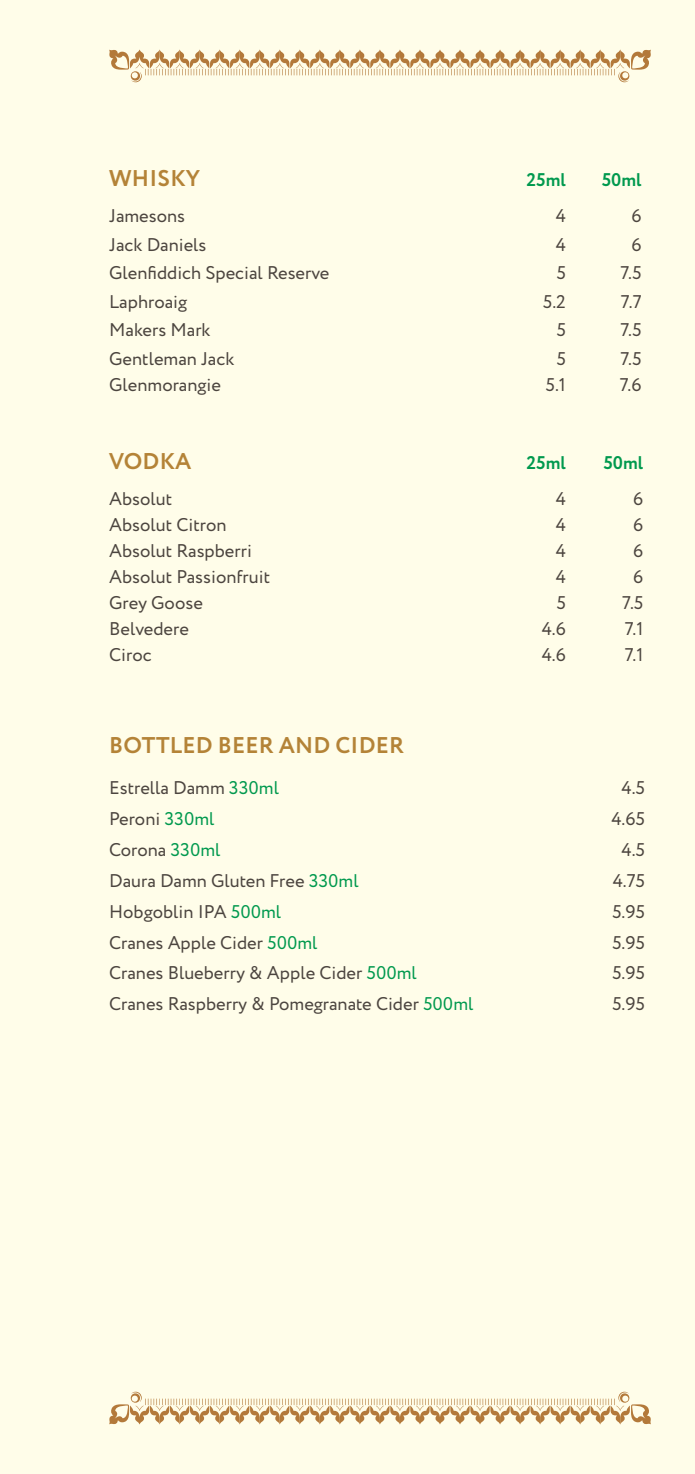
<style>
.page{position:relative;width:695px;height:1474px;background:#fff}
.page>*{position:absolute;margin:0;border:0;box-sizing:border-box;transform-origin:0 0}
.t1{font:700 22.75px "Circe";letter-spacing:.01em;color:#b48337}
.t2{font:18.38px "Circe";color:#4c453f}
.t3{font:700 18.38px "Circe";color:#00994e}
.s1{color:#00994e}
</style>
<div class="page">
<div style="left:0;top:0;width:694px;height:1473px;background:#fffde9"></div>
<svg style="left:109px;top:50px;width:542px;height:32px"></svg>
<svg style="left:109px;top:1391px;width:542px;height:33px"></svg>
<p class="t1" style="left:109px;top:163px;width:92px">WHISKY</p>
<p class="t3" style="left:526px;top:168px;width:41px">25ml</p>
<p class="t3" style="left:601px;top:168px;width:41px">50ml</p>
<p class="t2" style="left:109px;top:204px;width:77px">Jamesons</p>
<p class="t2" style="left:555px;top:204px;width:12px">4</p>
<p class="t2" style="left:631px;top:204px;width:12px">6</p>
<p class="t2" style="left:109px;top:232px;width:99px">Jack Daniels</p>
<p class="t2" style="left:555px;top:232px;width:12px">4</p>
<p class="t2" style="left:631px;top:232px;width:12px">6</p>
<p class="t2" style="left:109px;top:261px;width:222px">Glenfiddich Special Reserve</p>
<p class="t2" style="left:556px;top:261px;width:11px">5</p>
<p class="t2" style="left:620px;top:261px;width:23px">7.5</p>
<p class="t2" style="left:109px;top:289px;width:79px">Laphroaig</p>
<p class="t2" style="left:542px;top:289px;width:25px">5.2</p>
<p class="t2" style="left:621px;top:289px;width:22px">7.7</p>
<p class="t2" style="left:109px;top:317px;width:103px">Makers Mark</p>
<p class="t2" style="left:556px;top:317px;width:11px">5</p>
<p class="t2" style="left:620px;top:317px;width:23px">7.5</p>
<p class="t2" style="left:109px;top:346px;width:127px">Gentleman Jack</p>
<p class="t2" style="left:556px;top:346px;width:11px">5</p>
<p class="t2" style="left:620px;top:346px;width:23px">7.5</p>
<p class="t2" style="left:109px;top:372px;width:113px">Glenmorangie</p>
<p class="t2" style="left:545px;top:372px;width:22px">5.1</p>
<p class="t2" style="left:619px;top:372px;width:23px">7.6</p>
<p class="t1" style="left:109px;top:446px;width:84px">VODKA</p>
<p class="t3" style="left:526px;top:450px;width:41px">25ml</p>
<p class="t3" style="left:603px;top:450px;width:41px">50ml</p>
<p class="t2" style="left:109px;top:486px;width:65px">Absolut</p>
<p class="t2" style="left:555px;top:486px;width:12px">4</p>
<p class="t2" style="left:633px;top:486px;width:12px">6</p>
<p class="t2" style="left:109px;top:512px;width:119px">Absolut Citron</p>
<p class="t2" style="left:555px;top:512px;width:12px">4</p>
<p class="t2" style="left:633px;top:512px;width:12px">6</p>
<p class="t2" style="left:109px;top:538px;width:144px">Absolut Raspberri</p>
<p class="t2" style="left:555px;top:538px;width:12px">4</p>
<p class="t2" style="left:633px;top:538px;width:12px">6</p>
<p class="t2" style="left:109px;top:564px;width:162px">Absolut Passionfruit</p>
<p class="t2" style="left:555px;top:564px;width:12px">4</p>
<p class="t2" style="left:633px;top:564px;width:12px">6</p>
<p class="t2" style="left:109px;top:590px;width:95px">Grey Goose</p>
<p class="t2" style="left:556px;top:590px;width:11px">5</p>
<p class="t2" style="left:622px;top:590px;width:23px">7.5</p>
<p class="t2" style="left:109px;top:616px;width:81px">Belvedere</p>
<p class="t2" style="left:541px;top:616px;width:26px">4.6</p>
<p class="t2" style="left:624px;top:616px;width:20px">7.1</p>
<p class="t2" style="left:109px;top:642px;width:44px">Ciroc</p>
<p class="t2" style="left:541px;top:642px;width:26px">4.6</p>
<p class="t2" style="left:624px;top:642px;width:20px">7.1</p>
<p class="t1" style="left:109px;top:730px;width:296px">BOTTLED BEER AND CIDER</p>
<p class="t2" style="left:109px;top:775px;width:171px">Estrella Damm <span class="s1">330ml</span></p>
<p class="t2" style="left:621px;top:775px;width:25px">4.5</p>
<p class="t2" style="left:109px;top:806px;width:107px">Peroni <span class="s1">330ml</span></p>
<p class="t2" style="left:611px;top:806px;width:35px">4.65</p>
<p class="t2" style="left:109px;top:837px;width:113px">Corona <span class="s1">330ml</span></p>
<p class="t2" style="left:621px;top:837px;width:25px">4.5</p>
<p class="t2" style="left:109px;top:868px;width:251px">Daura Damn Gluten Free <span class="s1">330ml</span></p>
<p class="t2" style="left:612px;top:868px;width:34px">4.75</p>
<p class="t2" style="left:109px;top:899px;width:173px">Hobgoblin IPA <span class="s1">500ml</span></p>
<p class="t2" style="left:612px;top:899px;width:34px">5.95</p>
<p class="t2" style="left:109px;top:930px;width:210px">Cranes Apple Cider <span class="s1">500ml</span></p>
<p class="t2" style="left:612px;top:930px;width:34px">5.95</p>
<p class="t2" style="left:109px;top:961px;width:309px">Cranes Blueberry &amp; Apple Cider <span class="s1">500ml</span></p>
<p class="t2" style="left:612px;top:961px;width:34px">5.95</p>
<p class="t2" style="left:109px;top:991px;width:365px">Cranes Raspberry &amp; Pomegranate Cider <span class="s1">500ml</span></p>
<p class="t2" style="left:612px;top:991px;width:34px">5.95</p>
</div>
